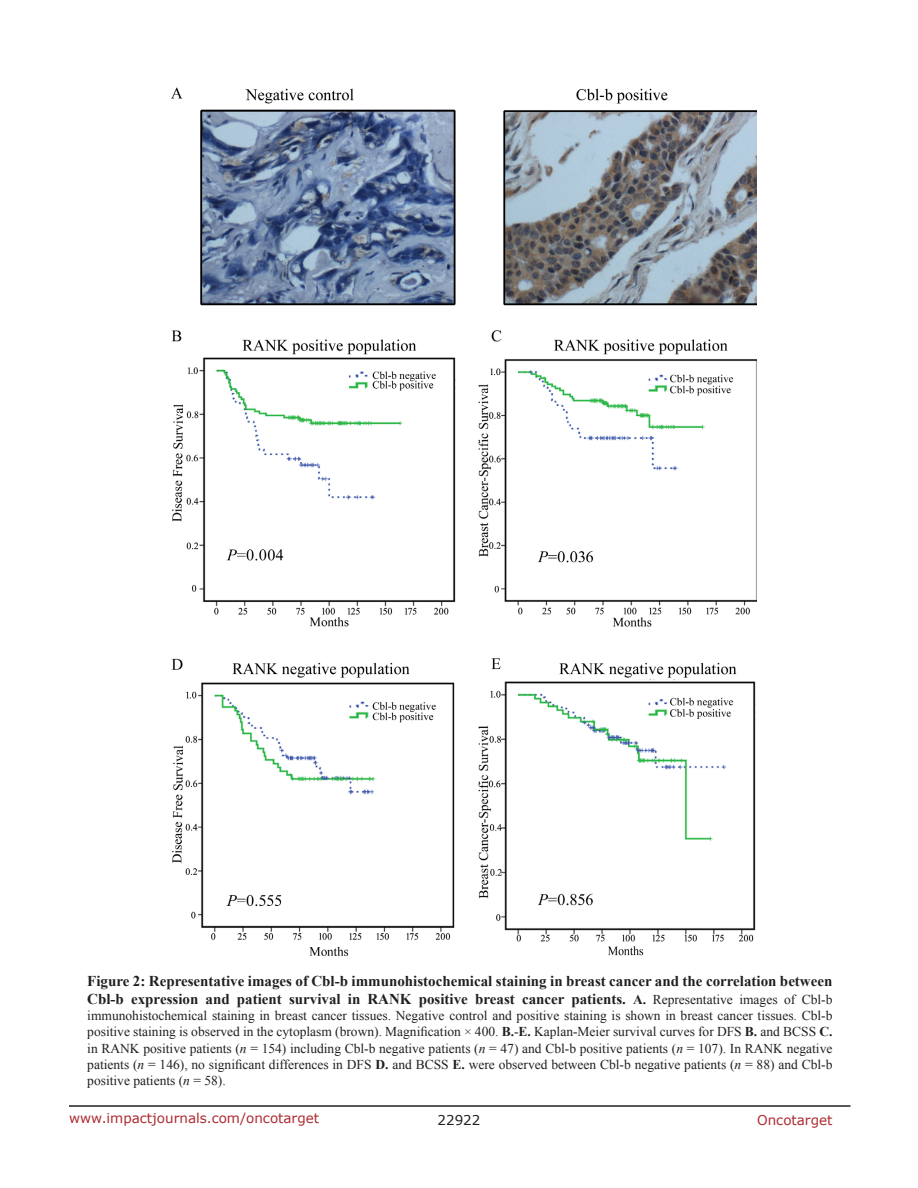
<style>
.page{position:relative;width:918px;height:1188px;background:#fff}
.page>*{position:absolute;margin:0;border:0;box-sizing:border-box;transform-origin:0 0}
.FigureText{font:700 15px/18px "Times New Roman";color:#221f22}
.FigureText-2{font:13.5px/16.2px "Times New Roman";color:#221f22;text-align:justify}
.t1{font:13.5px "Verdana";color:#ac2b31}
.t2{font:13.5px "Verdana";color:#221f22}
.s1{font-size:13.5px}
.s2{font-weight:400;font-size:13.5px}
.s3{font-weight:700}
.s4{font-style:italic}
</style>
<div class="page">
<hr style="left:69px;top:1105px;width:781px;height:2px;background:#231f20">
<img style="left:171px;top:87px;width:586px;height:869px">
<p class="FigureText" style="left:87px;top:972px;width:747px">Figure 2: Representative images of Cbl-b immunohistochemical staining in breast cancer and the correlation between<br>Cbl-b expression and patient survival in RANK positive breast cancer patients. <span class="s1">A.</span> <span class="s2">Representative images of Cbl-b</span></p>
<p class="FigureText-2" style="left:87px;top:1007px;width:747px">immunohistochemical staining in breast cancer tissues. Negative control and positive staining is shown in breast cancer tissues. Cbl-b positive staining is observed in the cytoplasm (brown). Magnification × 400. <span class="s3">B.</span>-<span class="s3">E.</span> Kaplan-Meier survival curves for DFS <span class="s3">B.</span> and BCSS <span class="s3">C. </span>in RANK positive patients (<span class="s4">n</span> = 154) including Cbl-b negative patients (<span class="s4">n</span> = 47) and Cbl-b positive patients (<span class="s4">n</span> = 107). In RANK negative patients (<span class="s4">n</span> = 146), no significant differences in DFS <span class="s3">D.</span> and BCSS <span class="s3">E.</span> were observed between Cbl-b negative patients (<span class="s4">n</span> = 88) and Cbl-b positive patients (<span class="s4">n</span> = 58).</p>
<p class="t1" style="left:69px;top:1109px;width:252px">www.impactjournals.com/oncotarget</p>
<p class="t2" style="left:438px;top:1111px;width:44px">22922</p>
<p class="t1" style="left:757px;top:1111px;width:77px">Oncotarget</p>
</div>
